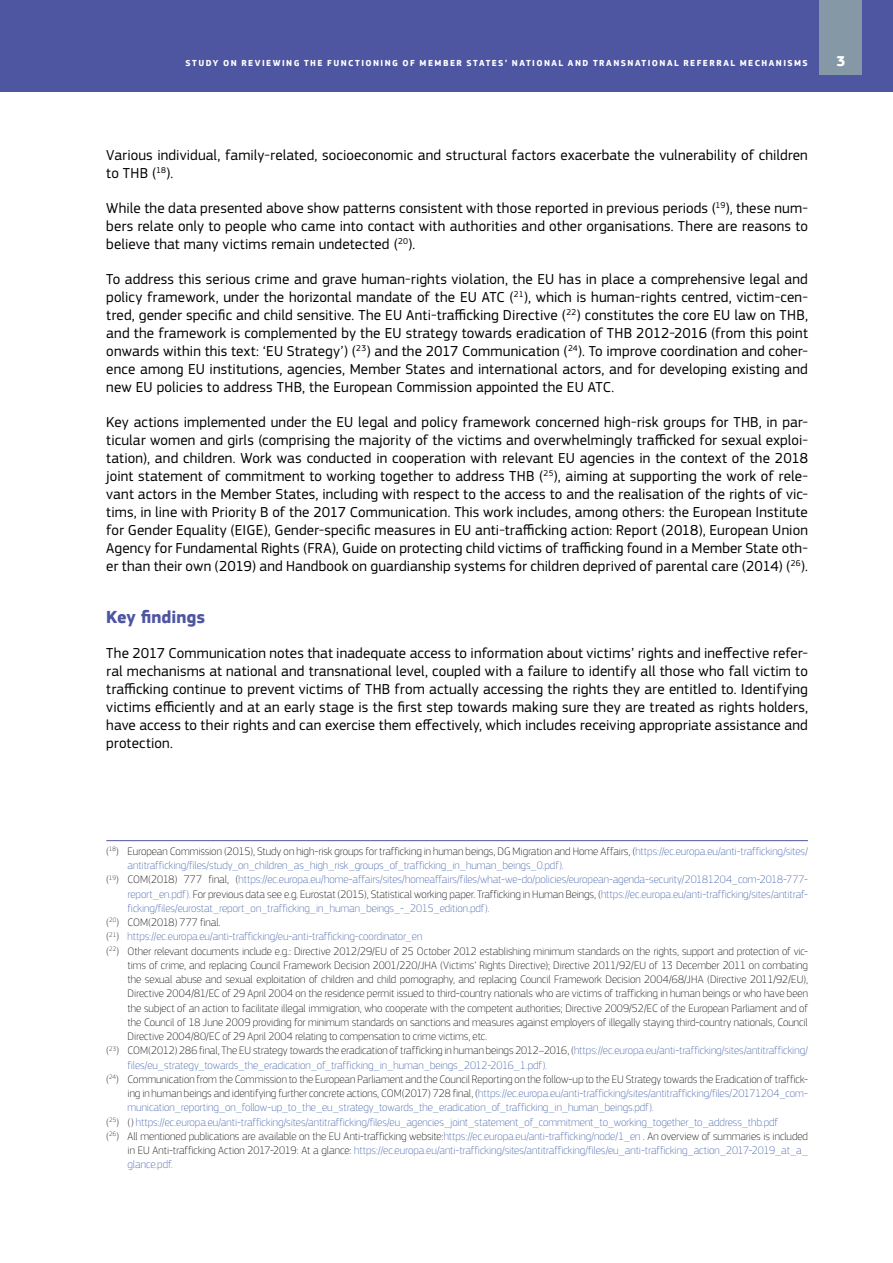
<style>
.page{position:relative;width:893px;height:1263px;background:#fff}
.page>*{position:absolute;margin:0;border:0;box-sizing:border-box;transform-origin:0 0}
.titles_1_1{font:700 18px "EC Square Sans Pro";letter-spacing:-.005em;color:#4e55a1}
.body_text{font:15px/18px "EC Square Sans Pro";letter-spacing:.01em;color:#000;text-align:justify}
.t1{font:700 15px "EC Square Sans Pro";color:#fff}
.body_footnotes{font:100 11.25px/14.2px "EC Square Sans Pro";color:#3a5ba7}
.body_footnotes-2{font:100 11.25px/14.2px "EC Square Sans Pro";color:#000;text-align:justify}
.t2{font:700 9px "EC Square Sans Pro";letter-spacing:.16em;color:#fff}
.s1{color:#000}
.s2{color:#3a5ba7}
</style>
<div class="page">
<div style="left:0;top:0;width:893px;height:91px;background:#4e55a1"></div>
<div style="left:820px;top:0;width:42px;height:74px;background:#8498a5"></div>
<hr style="left:106px;top:840px;width:702px;height:1px;background:#4e55a1">
<p class="t2" style="left:186px;top:58px;width:624px">STUDY ON REVIEWING THE FUNCTIONING OF MEMBER STATES’ NATIONAL AND TRANSNATIONAL REFERRAL MECHANISMS</p>
<p class="t1" style="left:836px;top:52px;width:10px">3</p>
<p class="body_text" style="left:106px;top:146px;width:703px">Various individual, family‑related, socioeconomic and structural factors exacerbate the vulnerability of children to THB (<sup>18</sup>).</p>
<p class="body_text" style="left:106px;top:199px;width:703px">While the data presented above show patterns consistent with those reported in previous periods (<sup>19</sup>), these num&shy;bers relate only to people who came into contact with authorities and other organisations. There are reasons to believe that many victims remain undetected (<sup>20</sup>).</p>
<p class="body_text" style="left:106px;top:270px;width:703px">To address this serious crime and grave human-rights violation, the EU has in place a comprehensive legal and policy framework, under the horizontal mandate of the EU ATC (<sup>21</sup>), which is human-rights centred, victim-cen&shy;tred, gender specific and child sensitive. The EU Anti-trafficking Directive (<sup>22</sup>) constitutes the core EU law on THB, and the framework is complemented by the EU strategy towards eradication of THB 2012-2016 (from this point onwards within this text: ‘EU Strategy’) (<sup>23</sup>) and the 2017 Communication (<sup>24</sup>). To improve coordination and coher&shy;ence among EU institutions, agencies, Member States and international actors, and for developing existing and new EU policies to address THB, the European Commission appointed the EU ATC.</p>
<p class="body_text" style="left:106px;top:413px;width:703px">Key actions implemented under the EU legal and policy framework concerned high-risk groups for THB, in par&shy;ticular women and girls (comprising the majority of the victims and overwhelmingly trafficked for sexual exploi&shy;tation), and children. Work was conducted in cooperation with relevant EU agencies in the context of the 2018 joint statement of commitment to working together to address THB (<sup>25</sup>), aiming at supporting the work of rele&shy;vant actors in the Member States, including with respect to the access to and the realisation of the rights of vic&shy;tims, in line with Priority B of the 2017 Communication. This work includes, among others: the European Institute for Gender Equality (EIGE), Gender-specific measures in EU anti-trafficking action: Report (2018), European Union Agency for Fundamental Rights (FRA), Guide on protecting child victims of trafficking found in a Member State oth&shy;er than their own (2019) and Handbook on guardianship systems for children deprived of parental care (2014) (<sup>26</sup>).</p>
<p class="titles_1_1" style="left:106px;top:606px;width:100px">Key findings</p>
<p class="body_text" style="left:106px;top:644px;width:703px">The 2017 Communication notes that inadequate access to information about victims’ rights and ineffective refer&shy;ral mechanisms at national and transnational level, coupled with a failure to identify all those who fall victim to trafficking continue to prevent victims of THB from actually accessing the rights they are entitled to. Identifying victims efficiently and at an early stage is the first step towards making sure they are treated as rights holders, have access to their rights and can exercise them effectively, which includes receiving appropriate assistance and protection.</p>
<p class="body_footnotes" style="left:128px;top:844px;width:682px;text-indent:-21px"><span class="s1">(</span><sup>18</sup><span class="s1">) European Commission (2015), Study on high-risk groups for trafficking in human beings, DG Migration and Home Affairs, (</span>https://ec.europa.eu/anti-trafficking/sites/ antitrafficking/files/study_on_children_as_high_risk_groups_of_trafficking_in_human_beings_0.pdf).</p>
<p class="body_footnotes" style="left:128px;top:872px;width:682px;text-align:justify;text-indent:-21px"><span class="s1">(</span><sup>19</sup><span class="s1">) COM(2018) 777 final, (</span>https://ec.europa.eu/home-affairs/sites/homeaffairs/files/what-we-do/policies/european-agenda-security/20181204_com-2018-777- report_en.pdf). <span class="s1">For previous data see e.g. Eurostat (2015), Statistical working paper. Trafficking in Human Beings, (</span>https://ec.europa.eu/anti-trafficking/sites/antitraf&shy;ficking/files/eurostat_report_on_trafficking_in_human_beings_-_2015_edition.pdf).</p>
<p class="body_footnotes-2" style="left:106px;top:915px;width:116px">(<sup>20</sup>) COM(2018) 777 final.</p>
<p class="body_footnotes" style="left:106px;top:929px;width:317px"><span class="s1">(</span><sup>21</sup><span class="s1">)</span> https://ec.europa.eu/anti-trafficking/eu-anti-trafficking-coordinator_en</p>
<p class="body_footnotes-2" style="left:128px;top:944px;width:682px;text-indent:-21px">(<sup>22</sup>) Other relevant documents include e.g.: Directive 2012/29/EU of 25 October 2012 establishing minimum standards on the rights, support and protection of vic&shy;tims of crime, and replacing Council Framework Decision 2001/220/JHA (Victims’ Rights Directive); Directive 2011/92/EU of 13 December 2011 on combating the sexual abuse and sexual exploitation of children and child pornography, and replacing Council Framework Decision 2004/68/JHA (Directive 2011/92/EU), Directive 2004/81/EC of 29 April 2004 on the residence permit issued to third-country nationals who are victims of trafficking in human beings or who have been the subject of an action to facilitate illegal immigration, who cooperate with the competent authorities; Directive 2009/52/EC of the European Parliament and of the Council of 18 June 2009 providing for minimum standards on sanctions and measures against employers of illegally staying third-country nationals, Council Directive 2004/80/EC of 29 April 2004 relating to compensation to crime victims, etc.</p>
<p class="body_footnotes" style="left:128px;top:1043px;width:682px;text-indent:-21px"><span class="s1">(</span><sup>23</sup><span class="s1">) COM(2012) 286 final, The EU strategy towards the eradication of trafficking in human beings 2012–2016, (</span>https://ec.europa.eu/anti-trafficking/sites/antitrafficking/ files/eu_strategy_towards_the_eradication_of_trafficking_in_human_beings_2012-2016_1.pdf).</p>
<p class="body_footnotes-2" style="left:128px;top:1072px;width:682px;text-indent:-21px">(<sup>24</sup>) Communication from the Commission to the European Parliament and the Council Reporting on the follow-up to the EU Strategy towards the Eradication of traffick&shy;ing in human beings and identifying further concrete actions, COM(2017) 728 final, (<span class="s2">https://ec.europa.eu/anti-trafficking/sites/antitrafficking/files/20171204_com&shy;munication_reporting_on_follow-up_to_the_eu_strategy_towards_the_eradication_of_trafficking_in_human_beings.pdf).</span></p>
<p class="body_footnotes" style="left:106px;top:1115px;width:673px"><span class="s1">(</span><sup>25</sup><span class="s1">) ()</span> https://ec.europa.eu/anti-trafficking/sites/antitrafficking/files/eu_agencies_joint_statement_of_commitment_to_working_together_to_address_thb.pdf</p>
<p class="body_footnotes" style="left:128px;top:1129px;width:682px;text-align:justify;text-indent:-21px"><span class="s1">(</span><sup>26</sup><span class="s1">) All mentioned publications are available on the EU Anti-trafficking website:</span>https://ec.europa.eu/anti-trafficking/node/1_en <span class="s1">. An overview of summaries is included in EU Anti-trafficking Action 2017-2019: At a glance:</span> https://ec.europa.eu/anti-trafficking/sites/antitrafficking/files/eu_anti-trafficking_action_2017-2019_at_a_ glance.pdf.</p>
</div>
